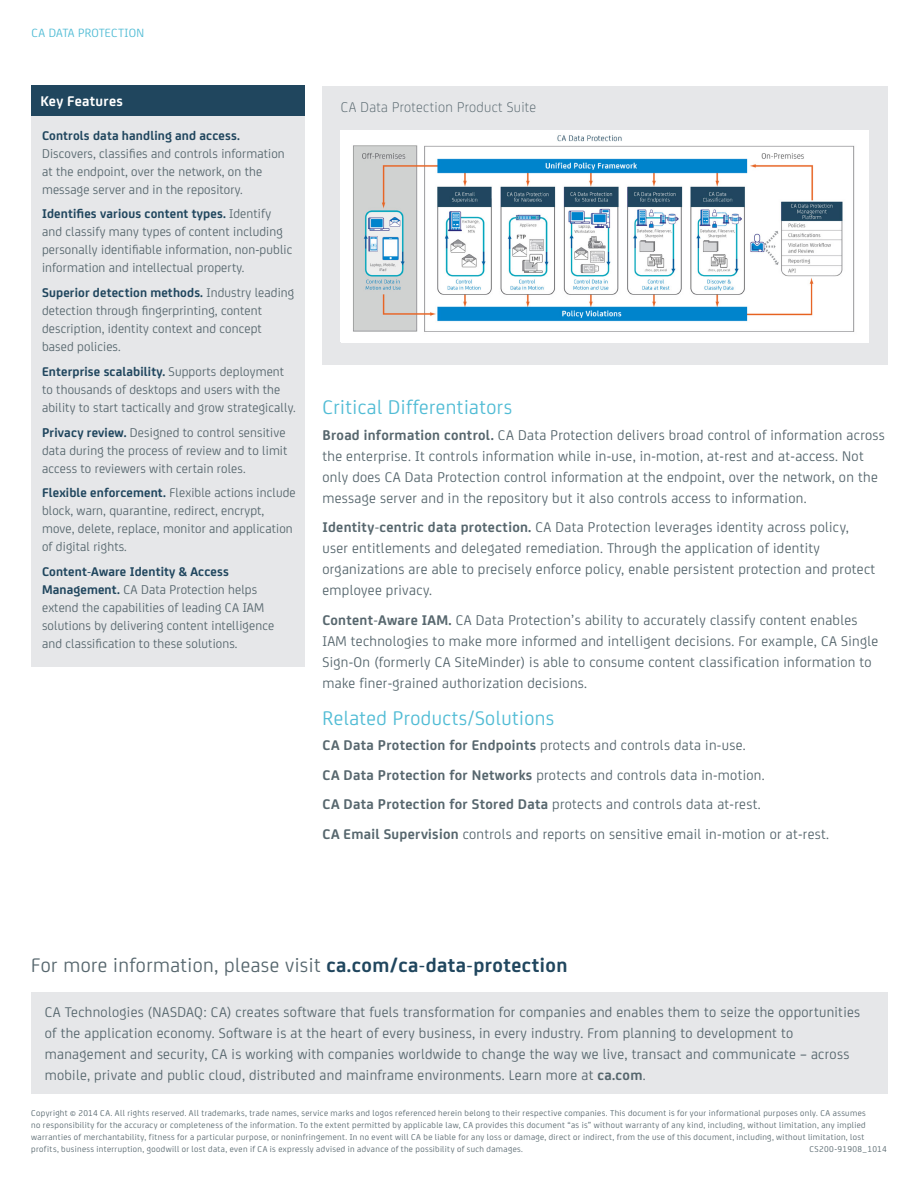
<style>
.page{position:relative;width:918px;height:1188px;background:#fff}
.page>*{position:absolute;margin:0;border:0;box-sizing:border-box;transform-origin:0 0}
.for_more_information{font:21px "CA Sans";letter-spacing:.02em;color:#57676e}
.Body_head{font:21px "CA Sans";letter-spacing:.02em;color:#51bcd5}
.Business__rewritten{font:15px/21px "CA Sans";letter-spacing:.02em;color:#57676e}
.Middle_body_list_no{font:15px/21px "CA Sans";letter-spacing:.02em;color:#57676e}
.First_body_list_no_b{font:15px/21px "CA Sans";letter-spacing:.02em;color:#57676e}
.Last_body_list_no_bu{font:15px/21px "CA Sans";letter-spacing:.02em;color:#57676e}
.screenshot_text{font:300 15px "CA Sans";letter-spacing:.02em;color:#57676e}
.Table_Header{font:700 15px "CA Sans";letter-spacing:.02em;color:#fff}
.Key_Benefits_Results{font:13.5px/18px "CA Sans";letter-spacing:.01em;color:#57676e}
.Page_Eyebrow_Topic{font:12.75px "CA Sans";letter-spacing:.02em;color:#51bcd5}
.Copyright{font:9px/12px "CA Sans";letter-spacing:.04em;color:#57676e}
.s1{font-weight:700;color:#20465e}
.s2{font-weight:700}
</style>
<div class="page">
<div style="left:322px;top:86px;width:566px;height:278px;background:#e6e7e9"></div>
<div style="left:31px;top:993px;width:856px;height:101px;background:#e6e7e9"></div>
<img style="left:341px;top:130px;width:527px;height:212px">
<div style="left:32px;top:86px;width:273px;height:30px;background:#20465e"></div>
<div style="left:32px;top:116px;width:273px;height:550px;background:#e6e7e9"></div>
<p class="Page_Eyebrow_Topic" style="left:32px;top:24px;width:114px">CA DATA PROTECTION</p>
<p class="Table_Header" style="left:41px;top:90px;width:84px">Key Features</p>
<p class="Key_Benefits_Results" style="left:42px;top:125px;width:244px"><span class="s1">Controls data handling and access.<br></span>Discovers, classifies and controls information at the endpoint, over the network, on the message server and in the repository.</p>
<p class="Key_Benefits_Results" style="left:42px;top:204px;width:252px"><span class="s1">Identifies various content types.</span> Identify and classify many types of content including personally identifiable information, non-public information and intellectual property.</p>
<p class="Key_Benefits_Results" style="left:42px;top:283px;width:254px"><span class="s1">Superior detection methods.</span> Industry leading detection through fingerprinting, content description, identity context and concept based policies.</p>
<p class="Key_Benefits_Results" style="left:42px;top:362px;width:255px"><span class="s1">Enterprise scalability.</span> Supports deployment to thousands of desktops and users with the ability to start tactically and grow strategically.</p>
<p class="Key_Benefits_Results" style="left:42px;top:422px;width:247px"><span class="s1">Privacy review.</span> Designed to control sensitive data during the process of review and to limit access to reviewers with certain roles.</p>
<p class="Key_Benefits_Results" style="left:42px;top:483px;width:255px"><span class="s1">Flexible enforcement.</span> Flexible actions include block, warn, quarantine, redirect, encrypt, move, delete, replace, monitor and application of digital rights.</p>
<p class="Key_Benefits_Results" style="left:42px;top:562px;width:234px"><span class="s1">Content-Aware Identity &amp; Access Management.</span> CA Data Protection helps extend the capabilities of leading CA IAM solutions by delivering content intelligence and classification to these solutions.</p>
<p class="screenshot_text" style="left:341px;top:96px;width:197px">CA Data Protection Product Suite</p>
<p class="Body_head" style="left:322px;top:392px;width:191px">Critical Differentiators</p>
<p class="First_body_list_no_b" style="left:322px;top:423px;width:564px"><span class="s2">Broad information control.</span> CA Data Protection delivers broad control of information across the enterprise. It controls information while in-use, in-motion, at-rest and at-access. Not only does CA Data Protection control information at the endpoint, over the network, on the message server and in the repository but it also controls access to information.</p>
<p class="Middle_body_list_no" style="left:322px;top:516px;width:554px"><span class="s2">Identity-centric data protection.</span> CA Data Protection leverages identity across policy, user entitlements and delegated remediation. Through the application of identity organizations are able to precisely enforce policy, enable persistent protection and protect employee privacy.</p>
<p class="Last_body_list_no_bu" style="left:322px;top:609px;width:557px"><span class="s2">Content-Aware IAM.</span> CA Data Protection’s ability to accurately classify content enables IAM technologies to make more informed and intelligent decisions. For example, CA Single Sign-On (formerly CA SiteMinder) is able to consume content classification information to make finer-grained authorization decisions.</p>
<p class="Body_head" style="left:322px;top:703px;width:233px">Related Products/Solutions</p>
<p class="First_body_list_no_b" style="left:322px;top:734px;width:425px"><span class="s2">CA Data Protection for Endpoints</span> protects and controls data in-use.</p>
<p class="Middle_body_list_no" style="left:322px;top:763px;width:444px"><span class="s2">CA Data Protection for Networks</span> protects and controls data in-motion.</p>
<p class="Middle_body_list_no" style="left:322px;top:793px;width:440px"><span class="s2">CA Data Protection for Stored Data</span> protects and controls data at-rest.</p>
<p class="Last_body_list_no_bu" style="left:322px;top:822px;width:508px"><span class="s2">CA Email Supervision</span> controls and reports on sensitive email in-motion or at-rest.</p>
<p class="for_more_information" style="left:31px;top:950px;width:538px">For more information, please visit <span class="s1">ca.com/ca-data-protection</span></p>
<p class="Business__rewritten" style="left:45px;top:1001px;width:817px">CA Technologies (NASDAQ: CA) creates software that fuels transformation for companies and enables them to seize the opportunities of the application economy. Software is at the heart of every business, in every industry. From planning to development to management and security, CA is working with companies worldwide to change the way we live, transact and communicate – across mobile, private and public cloud, distributed and mainframe environments. Learn more at <span class="s2">ca.com</span>.</p>
<p class="Copyright" style="left:31px;top:1106px;width:836px">Copyright © 2014 CA. All rights reserved. All trademarks, trade names, service marks and logos referenced herein belong to their respective companies. This document is for your informational purposes only. CA assumes no responsibility for the accuracy or completeness of the information. To the extent permitted by applicable law, CA provides this document “as is” without warranty of any kind, including, without limitation, any implied warranties of merchantability, fitness for a particular purpose, or noninfringement. In no event will CA be liable for any loss or damage, direct or indirect, from the use of this document, including, without limitation, lost profits, business interruption, goodwill or lost data, even if CA is expressly advised in advance of the possibility of such damages.</p>
<p class="Copyright" style="left:809px;top:1142px;width:79px">CS200-91908_1014</p>
</div>
